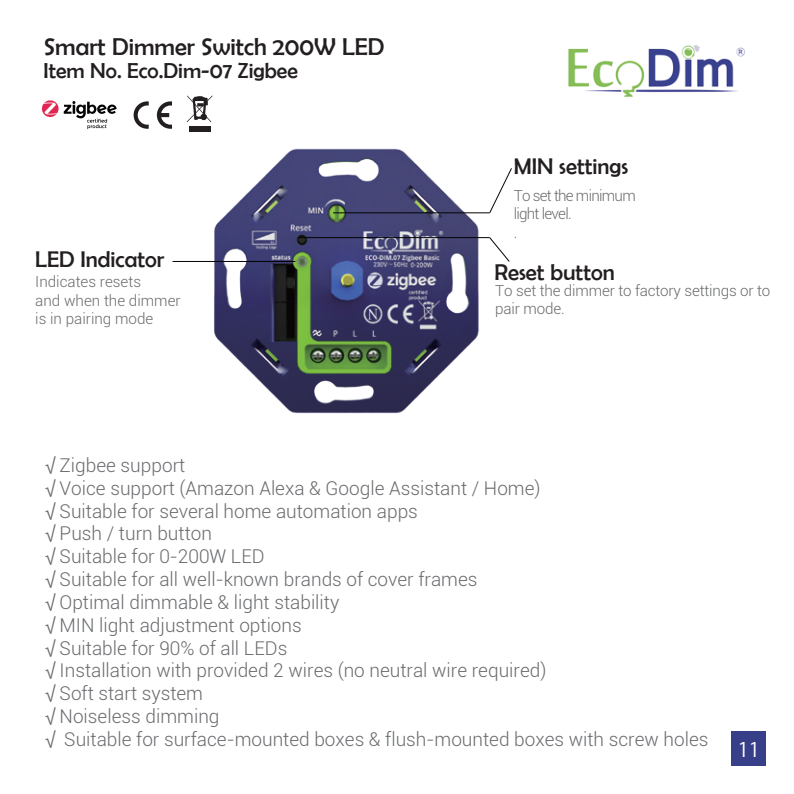
<style>
.page{position:relative;width:794px;height:794px;background:#fff}
.page>*{position:absolute;margin:0;border:0;box-sizing:border-box;transform-origin:0 0}
.t1{font:24.4px "Berlin Sans FB";color:#231f20}
.t2{font:22.8px "Berlin Sans FB";color:#231f20}
.t3{font:21.6px "Berlin Sans FB";color:#231f20}
.t4{font:20px "Koz Go Pr 6 N";color:#fff}
.t5{font:300 19.2px/22.8px "Roboto";color:#686a6d}
.t6{font:300 15.2px/18.4px "Roboto";letter-spacing:-.01em;color:#686a6d}
.t7{font:300 15.2px/18.4px "Roboto";letter-spacing:-.05em;color:#686a6d}
.s1{font-family:"Myriad Pro";font-weight:400}
</style>
<div class="page">
<img style="left:87px;top:95px;width:403px;height:319px">
<hr style="left:172px;top:261px;width:123px;height:1px;background:#030303">
<hr style="left:333px;top:212px;width:157px;height:1px;background:#030303">
<hr style="left:299px;top:237px;width:191px;height:1px;background:#030303">
<svg style="left:134px;top:101px;width:15px;height:28px"></svg>
<svg style="left:157px;top:101px;width:15px;height:28px"></svg>
<div style="left:189px;top:127px;width:21px;height:5px;background:#231f20"></div>
<svg style="left:187px;top:95px;width:25px;height:27px"></svg>
<svg style="left:42px;top:100px;width:75px;height:29px"></svg>
<svg style="left:489px;top:237px;width:21px;height:25px"></svg>
<svg style="left:489px;top:168px;width:23px;height:45px"></svg>
<img style="left:568px;top:45px;width:177px;height:51px">
<div style="left:731px;top:731px;width:34px;height:34px;background:#373f88"></div>
<p class="t1" style="left:44px;top:33px;width:342px">Smart Dimmer Switch 200W LED</p>
<p class="t3" style="left:44px;top:59px;width:256px">Item No. Eco.Dim-07 Zigbee</p>
<p class="t2" style="left:513px;top:154px;width:116px">MIN settings</p>
<p class="t7" style="left:513px;top:186px;width:124px">To set the minimum light level.<br>.</p>
<p class="t2" style="left:35px;top:247px;width:131px">LED Indicator</p>
<p class="t2" style="left:494px;top:259px;width:122px">Reset button</p>
<p class="t6" style="left:35px;top:272px;width:147px">Indicates resets<br>and when the dimmer is in pairing mode</p>
<p class="t6" style="left:495px;top:281px;width:276px">To set the dimmer to factory settings or to pair mode.</p>
<p class="t5" style="left:45px;top:453px;width:665px"><span class="s1">√</span> Zigbee support<br><span class="s1">√</span> Voice support (Amazon Alexa &amp; Google Assistant / Home)<br><span class="s1">√</span> Suitable for several home automation apps<br><span class="s1">√</span> Push / turn button<br><span class="s1">√</span> Suitable for 0-200W LED<br><span class="s1">√</span> Suitable for all well-known brands of cover frames<br><span class="s1">√</span> Optimal dimmable &amp; light stability<br><span class="s1">√</span> MIN light adjustment options<br><span class="s1">√</span> Suitable for 90% of all LEDs<br><span class="s1">√</span> Installation with provided 2 wires (no neutral wire required)<br><span class="s1">√</span> Soft start system<br><span class="s1">√</span> Noiseless dimming<br><span class="s1">√</span> Suitable for surface-mounted boxes &amp; flush-mounted boxes with screw holes</p>
<p class="t4" style="left:737px;top:738px;width:24px">11</p>
</div>
